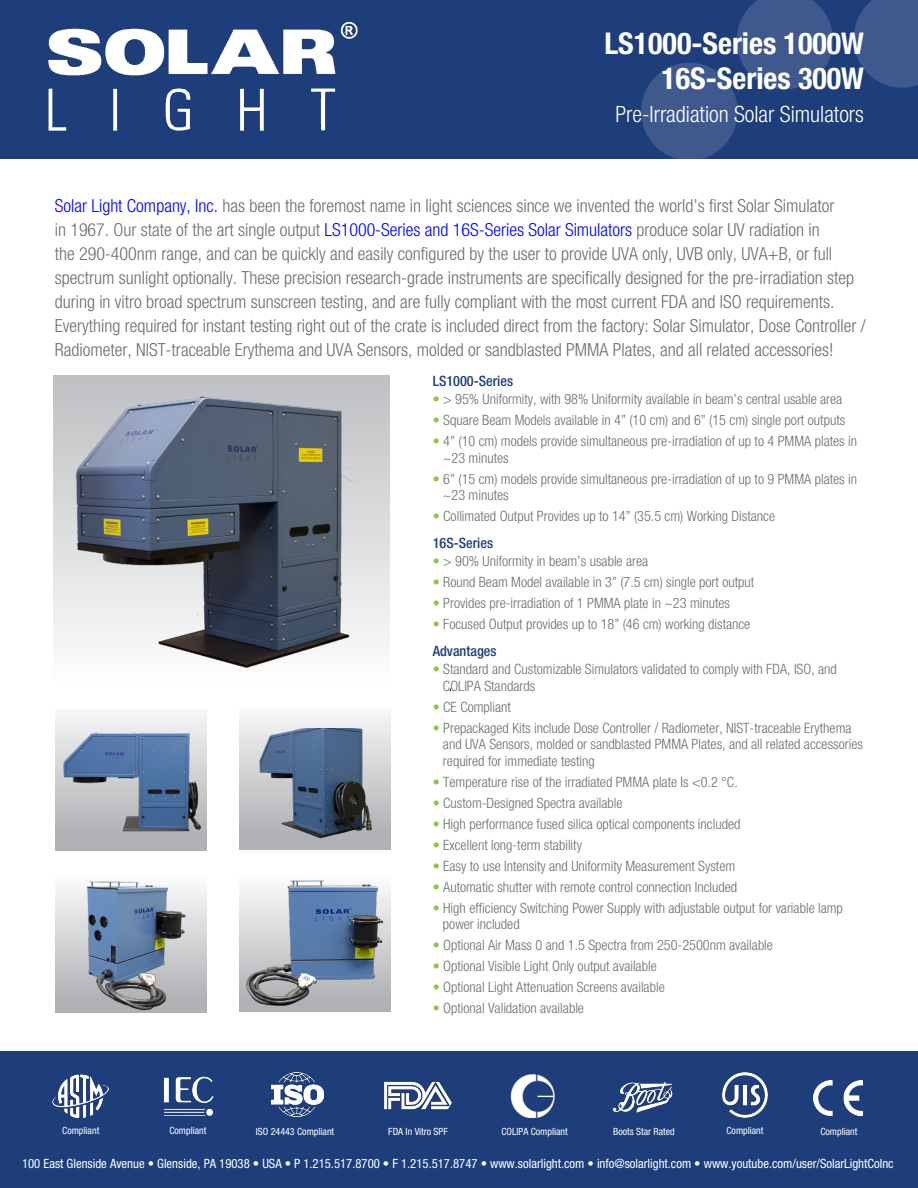
<style>
.page{position:relative;width:918px;height:1188px;background:#fff}
.page>*{position:absolute;margin:0;border:0;box-sizing:border-box;transform-origin:0 0}
.t1{font:700 condensed 30px "Helvetica Neue";color:#fff}
.t2{font:300 condensed 22.5px "Helvetica Neue";color:#fff}
.t3{font:300 condensed 18px/24px "Helvetica Neue";color:#6c6d70}
.t4{font:300 condensed 14.25px "Helvetica Neue";color:#6c6d70}
.t5{font:500 condensed 14.25px "Helvetica Neue";color:#1e3d7b}
.t6{font:condensed 12.75px "Helvetica Neue";color:#fff}
.t7{font:condensed 9.9px "Helvetica Neue";color:#fff}
.s1{color:#00f}
.s2{color:#8bc63e}
</style>
<div class="page">
<div style="left:0;top:0;width:918px;height:158px;background:#1e3d7b"></div>
<svg style="left:614px;top:0;width:304px;height:159px"></svg>
<img style="left:48px;top:21px;width:310px;height:110px">
<svg style="left:55px;top:713px;width:151px;height:138px"></svg>
<svg style="left:240px;top:713px;width:151px;height:137px"></svg>
<img style="left:245px;top:880px;width:146px;height:132px">
<img style="left:55px;top:881px;width:190px;height:132px">
<img style="left:55px;top:730px;width:152px;height:107px">
<img style="left:239px;top:728px;width:152px;height:114px">
<img style="left:53px;top:375px;width:398px;height:316px">
<div style="left:0;top:1052px;width:918px;height:136px;background:#1e3d7b"></div>
<img style="left:271px;top:1073px;width:52px;height:43px">
<img style="left:384px;top:1081px;width:68px;height:29px">
<img style="left:510px;top:1074px;width:45px;height:44px">
<img style="left:612px;top:1082px;width:61px;height:31px">
<img style="left:163px;top:1076px;width:51px;height:40px">
<img style="left:722px;top:1072px;width:46px;height:46px">
<img style="left:814px;top:1080px;width:49px;height:36px">
<img style="left:53px;top:1074px;width:55px;height:45px">
<p class="t1" style="left:604px;top:26px;width:261px">LS1000-Series 1000W</p>
<p class="t1" style="left:661px;top:60px;width:204px">16S-Series 300W</p>
<p class="t2" style="left:616px;top:101px;width:250px">Pre-Irradiation Solar Simulators</p>
<p class="t3" style="left:55px;top:193px;width:813px"><span class="s1">Solar Light Company, Inc.</span> has been the foremost name in light sciences since we invented the world’s first Solar Simulator<br>in 1967. Our state of the art single output <span class="s1">LS1000-Series and 16S-Series Solar Simulators</span> produce solar UV radiation in<br>the 290-400nm range, and can be quickly and easily configured by the user to provide UVA only, UVB only, UVA+B, or full spectrum sunlight optionally. These precision research-grade instruments are specifically designed for the pre-irradiation step during in vitro broad spectrum sunscreen testing, and are fully compliant with the most current FDA and ISO requirements.<br>Everything required for instant testing right out of the crate is included direct from the factory: Solar Simulator, Dose Controller / Radiometer, NIST-traceable Erythema and UVA Sensors, molded or sandblasted PMMA Plates, and all related accessories!</p>
<p class="t5" style="left:433px;top:373px;width:82px">LS1000-Series</p>
<p class="t4" style="left:433px;top:391px;width:411px"><span class="s2">•</span> &gt; 95% Uniformity, with 98% Uniformity available in beam’s central usable area</p>
<p class="t4" style="left:433px;top:412px;width:414px"><span class="s2">•</span> Square Beam Models available in 4” (10 cm) and 6” (15 cm) single port outputs</p>
<p class="t4" style="left:433px;top:433px;width:426px"><span class="s2">•</span> 4” (10 cm) models provide simultaneous pre-irradiation of up to 4 PMMA plates in</p>
<p class="t4" style="left:443px;top:449px;width:67px">~23 minutes</p>
<p class="t4" style="left:433px;top:470px;width:426px"><span class="s2">•</span> 6” (15 cm) models provide simultaneous pre-irradiation of up to 9 PMMA plates in</p>
<p class="t4" style="left:443px;top:487px;width:67px">~23 minutes</p>
<p class="t4" style="left:433px;top:508px;width:344px"><span class="s2">•</span> Collimated Output Provides up to 14” (35.5 cm) Working Distance</p>
<p class="t5" style="left:433px;top:535px;width:62px">16S-Series</p>
<p class="t4" style="left:433px;top:553px;width:217px"><span class="s2">•</span> &gt; 90% Uniformity in beam’s usable area</p>
<p class="t4" style="left:433px;top:574px;width:323px"><span class="s2">•</span> Round Beam Model available in 3” (7.5 cm) single port output</p>
<p class="t4" style="left:433px;top:595px;width:299px"><span class="s2">•</span> Provides pre-irradiation of 1 PMMA plate in ~23 minutes</p>
<p class="t4" style="left:433px;top:616px;width:319px"><span class="s2">•</span> Focused Output provides up to 18” (46 cm) working distance</p>
<p class="t5" style="left:433px;top:643px;width:65px">Advantages</p>
<p class="t4" style="left:433px;top:661px;width:406px"><span class="s2">•</span> Standard and Customizable Simulators validated to comply with FDA, ISO, and</p>
<p class="t4" style="left:443px;top:677px;width:94px">COLIPA Standards</p>
<p class="t4" style="left:433px;top:698px;width:80px"><span class="s2">•</span> CE Compliant</p>
<p class="t4" style="left:433px;top:719px;width:420px"><span class="s2">•</span> Prepackaged Kits include Dose Controller / Radiometer, NIST-traceable Erythema</p>
<p class="t4" style="left:443px;top:736px;width:422px">and UVA Sensors, molded or sandblasted PMMA Plates, and all related accessories</p>
<p class="t4" style="left:443px;top:752px;width:153px">required for immediate testing</p>
<p class="t4" style="left:433px;top:773px;width:307px"><span class="s2">•</span> Temperature rise of the irradiated PMMA plate Is &lt;0.2 °C.</p>
<p class="t4" style="left:433px;top:794px;width:191px"><span class="s2">•</span> Custom-Designed Spectra available</p>
<p class="t4" style="left:433px;top:815px;width:309px"><span class="s2">•</span> High performance fused silica optical components included</p>
<p class="t4" style="left:433px;top:836px;width:151px"><span class="s2">•</span> Excellent long-term stability</p>
<p class="t4" style="left:433px;top:857px;width:304px"><span class="s2">•</span> Easy to use Intensity and Uniformity Measurement System</p>
<p class="t4" style="left:433px;top:878px;width:306px"><span class="s2">•</span> Automatic shutter with remote control connection Included</p>
<p class="t4" style="left:433px;top:899px;width:412px"><span class="s2">•</span> High efficiency Switching Power Supply with adjustable output for variable lamp</p>
<p class="t4" style="left:443px;top:916px;width:78px">power included</p>
<p class="t4" style="left:433px;top:937px;width:342px"><span class="s2">•</span> Optional Air Mass 0 and 1.5 Spectra from 250-2500nm available</p>
<p class="t4" style="left:433px;top:958px;width:226px"><span class="s2">•</span> Optional Visible Light Only output available</p>
<p class="t4" style="left:433px;top:979px;width:234px"><span class="s2">•</span> Optional Light Attenuation Screens available</p>
<p class="t4" style="left:433px;top:1000px;width:153px"><span class="s2">•</span> Optional Validation available</p>
<p class="t7" style="left:62px;top:1125px;width:39px">Compliant</p>
<p class="t7" style="left:169px;top:1125px;width:39px">Compliant</p>
<p class="t7" style="left:256px;top:1125px;width:80px">ISO 24443 Compliant</p>
<p class="t7" style="left:388px;top:1125px;width:61px">FDA In Vitro SPF</p>
<p class="t7" style="left:501px;top:1125px;width:68px">COLIPA Compliant</p>
<p class="t7" style="left:613px;top:1125px;width:63px">Boots Star Rated</p>
<p class="t7" style="left:726px;top:1125px;width:39px">Compliant</p>
<p class="t7" style="left:820px;top:1126px;width:39px">Compliant</p>
<p class="t6" style="left:22px;top:1156px;width:873px">100 East Glenside Avenue • Glenside, PA 19038 • USA • P 1.215.517.8700 • F 1.215.517.8747 • www.solarlight.com • info@solarlight.com • www.youtube.com/user/SolarLightCoInc</p>
</div>
